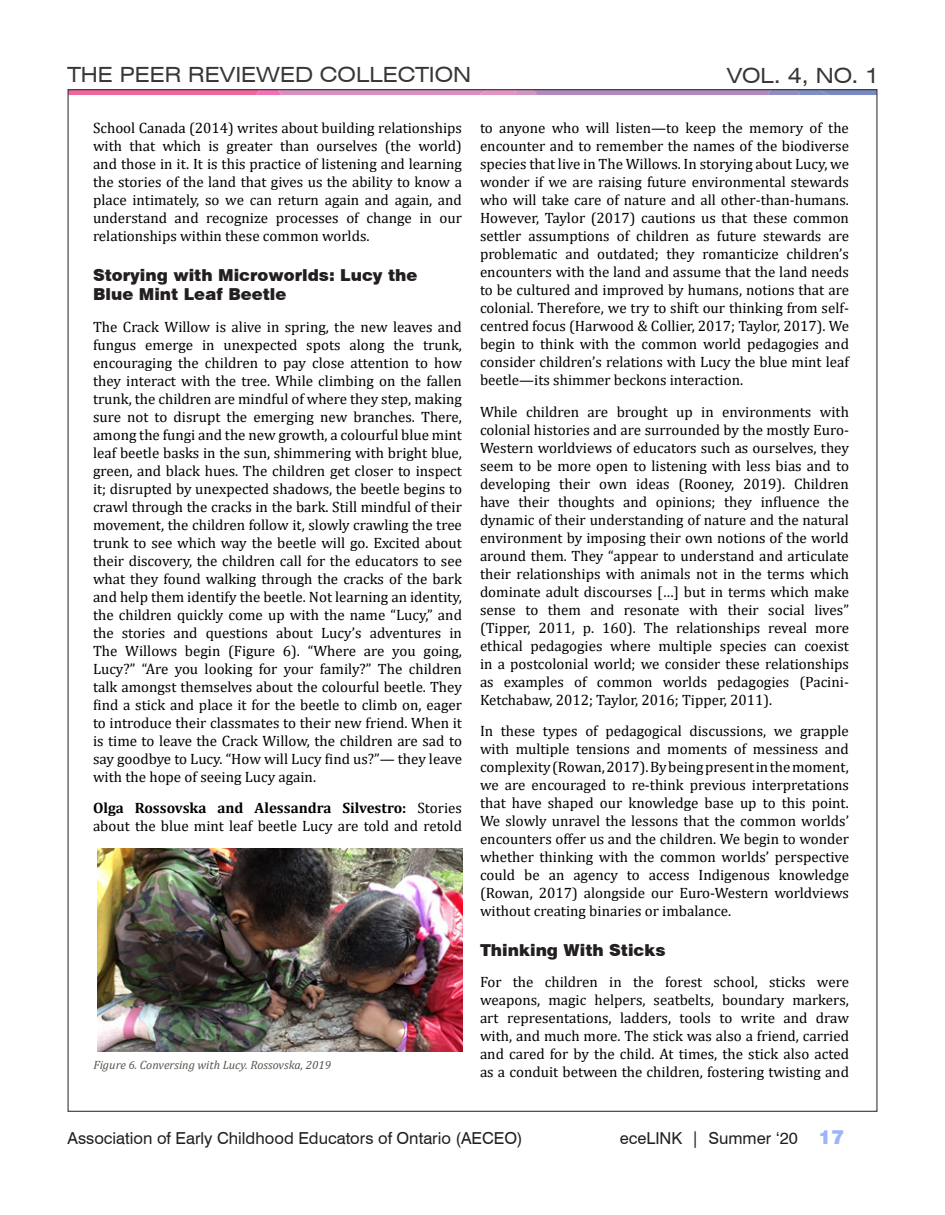
<style>
.page{position:relative;width:945px;height:1215px;background:#fff}
.page>*{position:absolute;margin:0;border:0;box-sizing:border-box;transform-origin:0 0}
.t1{font:expanded 21px "Swiss 721 BT";color:#231f20}
.t2{font:16.5px "Swiss 721 BT";color:#231f20}
.Peer_sub-heading_2{font:900 16.5px/19.5px "Swiss 721 BT";color:#231f20}
.Peer_paragraph{font:15px/18px "Cambria";color:#000;text-align:justify}
.t3{font:italic 12px "Cambria";color:#56544d}
.s1{font-weight:700}
.s2{font-weight:900;font-size:19.5px;color:#9bb5fa}
</style>
<div class="page">
<svg style="left:70px;top:91px;width:806px;height:4px;background:#c783b6"></svg>
<img style="left:97px;top:848px;width:365px;height:203px">
<h1 class="t1" style="left:68px;top:62px;width:405px">THE PEER REVIEWED COLLECTION</h1>
<h1 class="t1" style="left:727px;top:63px;width:154px">VOL. 4, NO. 1</h1>
<p class="Peer_paragraph" style="left:93px;top:119px;width:371px">School Canada (2014) writes about building relationships with that which is greater than ourselves (the world) and those in it. It is this practice of listening and learning the stories of the land that gives us the ability to know a place intimately, so we can return again and again, and understand and recognize processes of change in our relationships within these common worlds.</p>
<p class="Peer_sub-heading_2" style="left:93px;top:265px;width:326px">Storying with Microworlds: Lucy the<br>Blue Mint Leaf Beetle</p>
<p class="Peer_paragraph" style="left:93px;top:318px;width:371px">The Crack Willow is alive in spring, the new leaves and fungus emerge in unexpected spots along the trunk, encouraging the children to pay close attention to how they interact with the tree. While climbing on the fallen trunk, the children are mindful of where they step, making sure not to disrupt the emerging new branches. There, among the fungi and the new growth, a colourful blue mint leaf beetle basks in the sun, shimmering with bright blue, green, and black hues. The children get closer to inspect it; disrupted by unexpected shadows, the beetle begins to crawl through the cracks in the bark. Still mindful of their movement, the children follow it, slowly crawling the tree trunk to see which way the beetle will go. Excited about their discovery, the children call for the educators to see what they found walking through the cracks of the bark and help them identify the beetle. Not learning an identity, the children quickly come up with the name “Lucy,” and the stories and questions about Lucy’s adventures in The Willows begin (Figure 6). “Where are you going, Lucy?” “Are you looking for your family?” The children talk amongst themselves about the colourful beetle. They find a stick and place it for the beetle to climb on, eager to introduce their classmates to their new friend. When it is time to leave the Crack Willow, the children are sad to say goodbye to Lucy. “How will Lucy find us?”— they leave with the hope of seeing Lucy again.</p>
<p class="Peer_paragraph" style="left:93px;top:799px;width:371px"><span class="s1">Olga Rossovska and Alessandra Silvestro:</span> Stories about the blue mint leaf beetle Lucy are told and retold</p>
<p class="t3" style="left:93px;top:1057px;width:239px">Figure 6. Conversing with Lucy. Rossovska, 2019</p>
<p class="Peer_paragraph" style="left:480px;top:119px;width:371px">to anyone who will listen—to keep the memory of the encounter and to remember the names of the biodiverse species that live in The Willows. In storying about Lucy, we wonder if we are raising future environmental stewards who will take care of nature and all other-than-humans.<br>However, Taylor (2017) cautions us that these common settler assumptions of children as future stewards are problematic and outdated; they romanticize children’s encounters with the land and assume that the land needs to be cultured and improved by humans, notions that are colonial. Therefore, we try to shift our thinking from self&shy;centred focus (Harwood &amp; Collier, 2017; Taylor, 2017). We begin to think with the common world pedagogies and consider children’s relations with Lucy the blue mint leaf beetle—its shimmer beckons interaction.</p>
<p class="Peer_paragraph" style="left:480px;top:402px;width:371px">While children are brought up in environments with colonial histories and are surrounded by the mostly Euro-Western worldviews of educators such as ourselves, they seem to be more open to listening with less bias and to developing their own ideas (Rooney, 2019). Children have their thoughts and opinions; they influence the dynamic of their understanding of nature and the natural environment by imposing their own notions of the world around them. They “appear to understand and articulate their relationships with animals not in the terms which dominate adult discourses […] but in terms which make sense to them and resonate with their social lives” (Tipper, 2011, p. 160). The relationships reveal more ethical pedagogies where multiple species can coexist in a postcolonial world; we consider these relationships as examples of common worlds pedagogies (Pacini-Ketchabaw, 2012; Taylor, 2016; Tipper, 2011).</p>
<p class="Peer_paragraph" style="left:480px;top:722px;width:371px">In these types of pedagogical discussions, we grapple with multiple tensions and moments of messiness and complexity (Rowan, 2017). By being present in the moment, we are encouraged to re-think previous interpretations that have shaped our knowledge base up to this point.<br>We slowly unravel the lessons that the common worlds’ encounters offer us and the children. We begin to wonder whether thinking with the common worlds’ perspective could be an agency to access Indigenous knowledge (Rowan, 2017) alongside our Euro-Western worldviews without creating binaries or imbalance.</p>
<p class="Peer_sub-heading_2" style="left:480px;top:940px;width:187px">Thinking With Sticks</p>
<p class="Peer_paragraph" style="left:480px;top:973px;width:371px">For the children in the forest school, sticks were weapons, magic helpers, seatbelts, boundary markers, art representations, ladders, tools to write and draw with, and much more. The stick was also a friend, carried and cared for by the child. At times, the stick also acted as a conduit between the children, fostering twisting and</p>
<p class="t2" style="left:68px;top:1127px;width:457px">Association of Early Childhood Educators of Ontario (AECEO)</p>
<p class="t2" style="left:620px;top:1126px;width:226px">eceLINK | Summer ‘20 <span class="s2">17</span></p>
</div>
